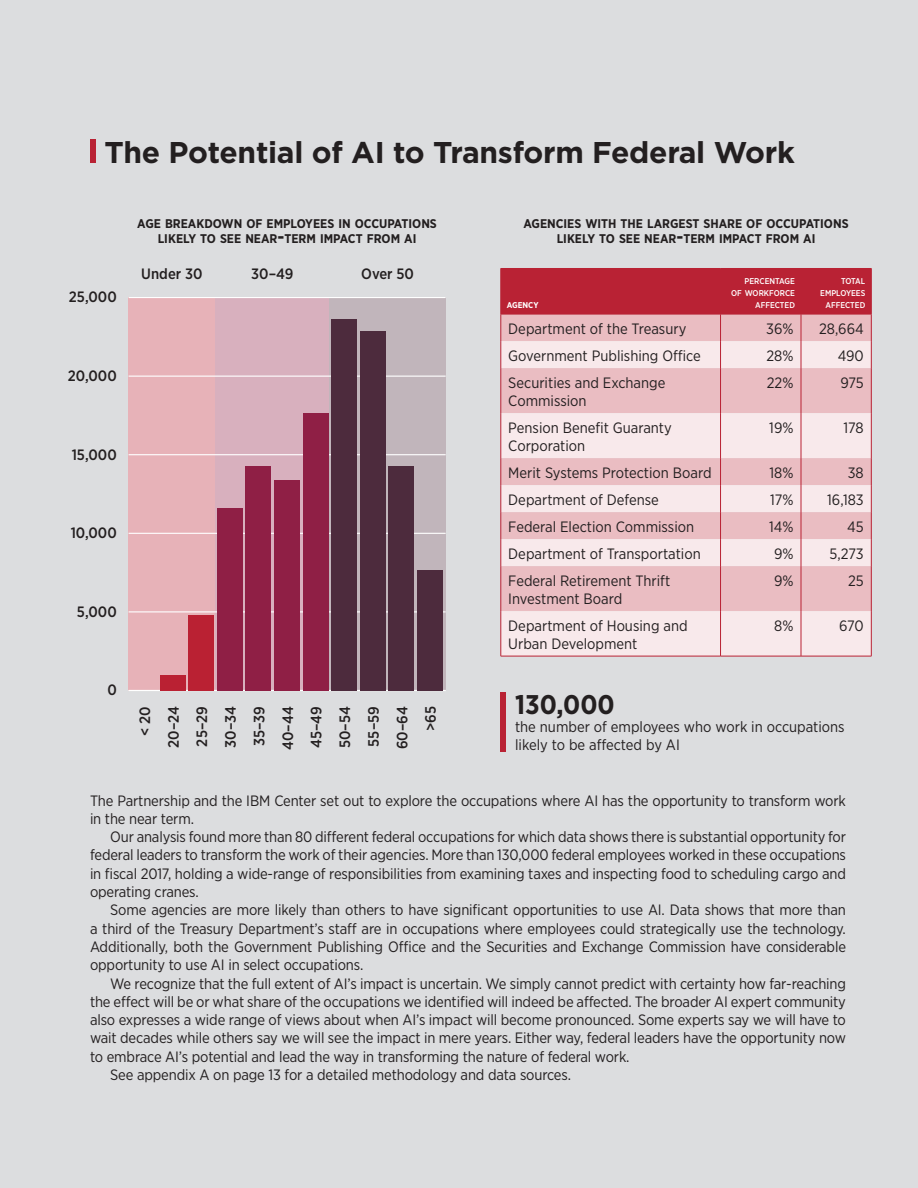
<style>
.page{position:relative;width:918px;height:1188px;background:#dcdddf}
.page>*{position:absolute;margin:0;border:0;box-sizing:border-box;transform-origin:0 0}
.Black_Box_Hed{font:700 30px "Gotham";letter-spacing:-.01em;color:#231f20}
.t1{font:700 27px "Gotham Narrow";color:#231f20}
.Body_Copy{font:15px/18.3px "Gotham Narrow";color:#231f20}
.Body_Copy_no_indent{font:15px/18.3px "Gotham Narrow";letter-spacing:-.01em;color:#231f20}
.t2{font:500 15px "Gotham Narrow";color:#231f20}
.t3{font:700 12.6px/15px "Gotham Narrow";color:#231f20;text-align:center}
.t4{font:500 8.4px/12px "Gotham Narrow";color:#fff;text-align:right}
.t5{font:700 8.4px "Gotham Narrow";color:#fff}
.s1{font-size:18px}
</style>
<div class="page">
<svg style="left:502px;top:368px;width:369px;height:288px;fill:#eac2c7"></svg>
<svg style="left:501px;top:268px;width:371px;height:100px"></svg>
<hr style="left:501px;top:368px;width:1px;height:45px;background:#b92234">
<hr style="left:720px;top:368px;width:1px;height:45px;background:#b92234">
<hr style="left:801px;top:368px;width:1px;height:45px;background:#b92234">
<hr style="left:871px;top:368px;width:1px;height:45px;background:#b92234">
<hr style="left:501px;top:413px;width:1px;height:45px;background:#b92234">
<hr style="left:720px;top:413px;width:1px;height:45px;background:#b92234">
<hr style="left:801px;top:413px;width:1px;height:45px;background:#b92234">
<hr style="left:871px;top:413px;width:1px;height:45px;background:#b92234">
<svg style="left:501px;top:458px;width:1px;height:108px"></svg>
<svg style="left:720px;top:458px;width:1px;height:108px"></svg>
<svg style="left:801px;top:458px;width:1px;height:108px"></svg>
<svg style="left:871px;top:458px;width:1px;height:108px"></svg>
<hr style="left:501px;top:566px;width:1px;height:45px;background:#b92234">
<hr style="left:720px;top:566px;width:1px;height:45px;background:#b92234">
<hr style="left:801px;top:566px;width:1px;height:45px;background:#b92234">
<hr style="left:871px;top:566px;width:1px;height:45px;background:#b92234">
<hr style="left:501px;top:611px;width:1px;height:45px;background:#b92234">
<hr style="left:720px;top:611px;width:1px;height:45px;background:#b92234">
<hr style="left:801px;top:611px;width:1px;height:45px;background:#b92234">
<hr style="left:871px;top:611px;width:1px;height:45px;background:#b92234">
<hr style="left:501px;top:656px;width:220px;height:1px;background:#b92234">
<hr style="left:721px;top:656px;width:80px;height:1px;background:#b92234">
<hr style="left:801px;top:656px;width:71px;height:1px;background:#b92234">
<div style="left:501px;top:692px;width:5px;height:60px;background:#b92234"></div>
<div style="left:129px;top:297px;width:86px;height:393px;background:#e7b2b8"></div>
<div style="left:215px;top:297px;width:115px;height:393px;background:#d8b0be"></div>
<div style="left:330px;top:298px;width:116px;height:393px;background:#c1b5bb"></div>
<hr style="left:129px;top:690px;width:317px;height:1px;background:#fff">
<hr style="left:129px;top:611px;width:317px;height:1px;background:#fff">
<hr style="left:129px;top:533px;width:317px;height:1px;background:#fff">
<hr style="left:129px;top:454px;width:317px;height:1px;background:#fff">
<hr style="left:129px;top:376px;width:317px;height:1px;background:#fff">
<hr style="left:129px;top:297px;width:317px;height:1px;background:#fff">
<div style="left:417px;top:570px;width:26px;height:120px;background:#4d2b3d"></div>
<div style="left:388px;top:466px;width:26px;height:224px;background:#4d2b3d"></div>
<div style="left:360px;top:331px;width:26px;height:359px;background:#4d2b3d"></div>
<div style="left:331px;top:319px;width:26px;height:371px;background:#4d2b3d"></div>
<div style="left:303px;top:413px;width:25px;height:277px;background:#8f1f45"></div>
<div style="left:274px;top:480px;width:26px;height:210px;background:#8f1f45"></div>
<div style="left:246px;top:466px;width:25px;height:224px;background:#8f1f45"></div>
<div style="left:217px;top:508px;width:26px;height:182px;background:#8f1f45"></div>
<div style="left:188px;top:615px;width:26px;height:75px;background:#ba2133"></div>
<div style="left:160px;top:675px;width:26px;height:15px;background:#ba2133"></div>
<div style="left:90px;top:139px;width:5px;height:24px;background:#b92234"></div>
<p class="Black_Box_Hed" style="left:104px;top:132px;width:692px">The Potential of AI to Transform Federal Work</p>
<p class="t2" style="left:69px;top:287px;width:49px">25,000</p>
<p class="t3" style="left:137px;top:216px;width:301px">AGE BREAKDOWN OF EMPLOYEES IN OCCUPATIONS<br>LIKELY TO SEE NEAR<span class="s1">-</span>TERM IMPACT FROM AI</p>
<p class="t2" style="left:141px;top:264px;width:63px">Under 30</p>
<p class="t2" style="left:251px;top:264px;width:44px">30–49</p>
<p class="t2" style="left:361px;top:264px;width:54px">Over 50</p>
<p class="t2" style="left:68px;top:366px;width:50px">20,000</p>
<p class="t2" style="left:72px;top:445px;width:47px">15,000</p>
<p class="t2" style="left:71px;top:523px;width:48px">10,000</p>
<p class="t2" style="left:77px;top:602px;width:41px">5,000</p>
<p class="t2" style="left:107px;top:680px;width:11px">0</p>
<p class="t2" style="left:135px;top:736px;width:31px;rotate:-90deg">&lt; 20</p>
<p class="t2" style="left:164px;top:748px;width:43px;rotate:-90deg">20–24</p>
<p class="t2" style="left:193px;top:747px;width:42px;rotate:-90deg">25–29</p>
<p class="t2" style="left:221px;top:748px;width:43px;rotate:-90deg">30–34</p>
<p class="t2" style="left:250px;top:746px;width:41px;rotate:-90deg">35–39</p>
<p class="t2" style="left:278px;top:750px;width:45px;rotate:-90deg">40–44</p>
<p class="t2" style="left:307px;top:748px;width:43px;rotate:-90deg">45–49</p>
<p class="t2" style="left:335px;top:748px;width:44px;rotate:-90deg">50–54</p>
<p class="t2" style="left:364px;top:747px;width:42px;rotate:-90deg">55–59</p>
<p class="t2" style="left:393px;top:749px;width:45px;rotate:-90deg">60–64</p>
<p class="t2" style="left:421px;top:731px;width:27px;rotate:-90deg">&gt;65</p>
<p class="t3" style="left:524px;top:216px;width:327px">AGENCIES WITH THE LARGEST SHARE OF OCCUPATIONS<br>LIKELY TO SEE NEAR<span class="s1">-</span>TERM IMPACT FROM AI</p>
<p class="t5" style="left:507px;top:300px;width:33px">AGENCY</p>
<p class="t4" style="left:731px;top:275px;width:65px">PERCENTAGE<br>OF WORKFORCE<br>AFFECTED</p>
<p class="t4" style="left:820px;top:275px;width:47px">TOTAL<br>EMPLOYEES<br>AFFECTED</p>
<p class="Body_Copy" style="left:508px;top:319px;width:180px">Department of the Treasury</p>
<p class="Body_Copy" style="left:766px;top:319px;width:29px">36%</p>
<p class="Body_Copy" style="left:819px;top:319px;width:46px">28,664</p>
<p class="Body_Copy" style="left:508px;top:346px;width:194px">Government Publishing Office</p>
<p class="Body_Copy" style="left:766px;top:346px;width:29px">28%</p>
<p class="Body_Copy" style="left:838px;top:346px;width:28px">490</p>
<p class="Body_Copy" style="left:508px;top:373px;width:159px">Securities and Exchange<br>Commission</p>
<p class="Body_Copy" style="left:767px;top:373px;width:28px">22%</p>
<p class="Body_Copy" style="left:840px;top:373px;width:25px">975</p>
<p class="Body_Copy" style="left:508px;top:418px;width:165px">Pension Benefit Guaranty<br>Corporation</p>
<p class="Body_Copy" style="left:769px;top:418px;width:26px">19%</p>
<p class="Body_Copy" style="left:843px;top:418px;width:22px">178</p>
<p class="Body_Copy" style="left:508px;top:463px;width:205px">Merit Systems Protection Board</p>
<p class="Body_Copy" style="left:770px;top:463px;width:25px">18%</p>
<p class="Body_Copy" style="left:848px;top:463px;width:18px">38</p>
<p class="Body_Copy" style="left:508px;top:490px;width:152px">Department of Defense</p>
<p class="Body_Copy" style="left:770px;top:490px;width:25px">17%</p>
<p class="Body_Copy" style="left:827px;top:490px;width:38px">16,183</p>
<p class="Body_Copy" style="left:508px;top:517px;width:187px">Federal Election Commission</p>
<p class="Body_Copy" style="left:769px;top:517px;width:26px">14%</p>
<p class="Body_Copy" style="left:847px;top:517px;width:18px">45</p>
<p class="Body_Copy" style="left:508px;top:544px;width:194px">Department of Transportation</p>
<p class="Body_Copy" style="left:774px;top:544px;width:21px">9%</p>
<p class="Body_Copy" style="left:830px;top:544px;width:36px">5,273</p>
<p class="Body_Copy" style="left:508px;top:571px;width:163px">Federal Retirement Thrift<br>Investment Board</p>
<p class="Body_Copy" style="left:774px;top:571px;width:21px">9%</p>
<p class="Body_Copy" style="left:848px;top:571px;width:17px">25</p>
<p class="Body_Copy" style="left:508px;top:616px;width:181px">Department of Housing and<br>Urban Development</p>
<p class="Body_Copy" style="left:774px;top:616px;width:21px">8%</p>
<p class="Body_Copy" style="left:839px;top:616px;width:26px">670</p>
<p class="t1" style="left:515px;top:687px;width:101px">130,000</p>
<p class="Body_Copy" style="left:515px;top:717px;width:331px">the number of employees who work in occupations likely to be affected by AI</p>
<p class="Body_Copy_no_indent" style="left:90px;top:791px;width:757px">The Partnership and the IBM Center set out to explore the occupations where AI has the opportunity to transform work in the near term.</p>
<p class="Body_Copy" style="left:90px;top:827px;width:758px;text-align:justify;text-indent:20px">Our analysis found more than 80 different federal occupations for which data shows there is substantial opportunity for federal leaders to transform the work of their agencies. More than 130,000 federal employees worked in these occupations in fiscal 2017, holding a wide-range of responsibilities from examining taxes and inspecting food to scheduling cargo and operating cranes.</p>
<p class="Body_Copy" style="left:90px;top:901px;width:758px;text-align:justify;text-indent:20px">Some agencies are more likely than others to have significant opportunities to use AI. Data shows that more than a third of the Treasury Department’s staff are in occupations where employees could strategically use the technology.<br>Additionally, both the Government Publishing Office and the Securities and Exchange Commission have considerable opportunity to use AI in select occupations.</p>
<p class="Body_Copy" style="left:90px;top:974px;width:758px;text-align:justify;text-indent:20px">We recognize that the full extent of AI’s impact is uncertain. We simply cannot predict with certainty how far-reaching the effect will be or what share of the occupations we identified will indeed be affected. The broader AI expert community also expresses a wide range of views about when AI’s impact will become pronounced. Some experts say we will have to wait decades while others say we will see the impact in mere years. Either way, federal leaders have the opportunity now to embrace AI’s potential and lead the way in transforming the nature of federal work.</p>
<p class="Body_Copy" style="left:110px;top:1065px;width:462px">See appendix A on page 13 for a detailed methodology and data sources.</p>
</div>
